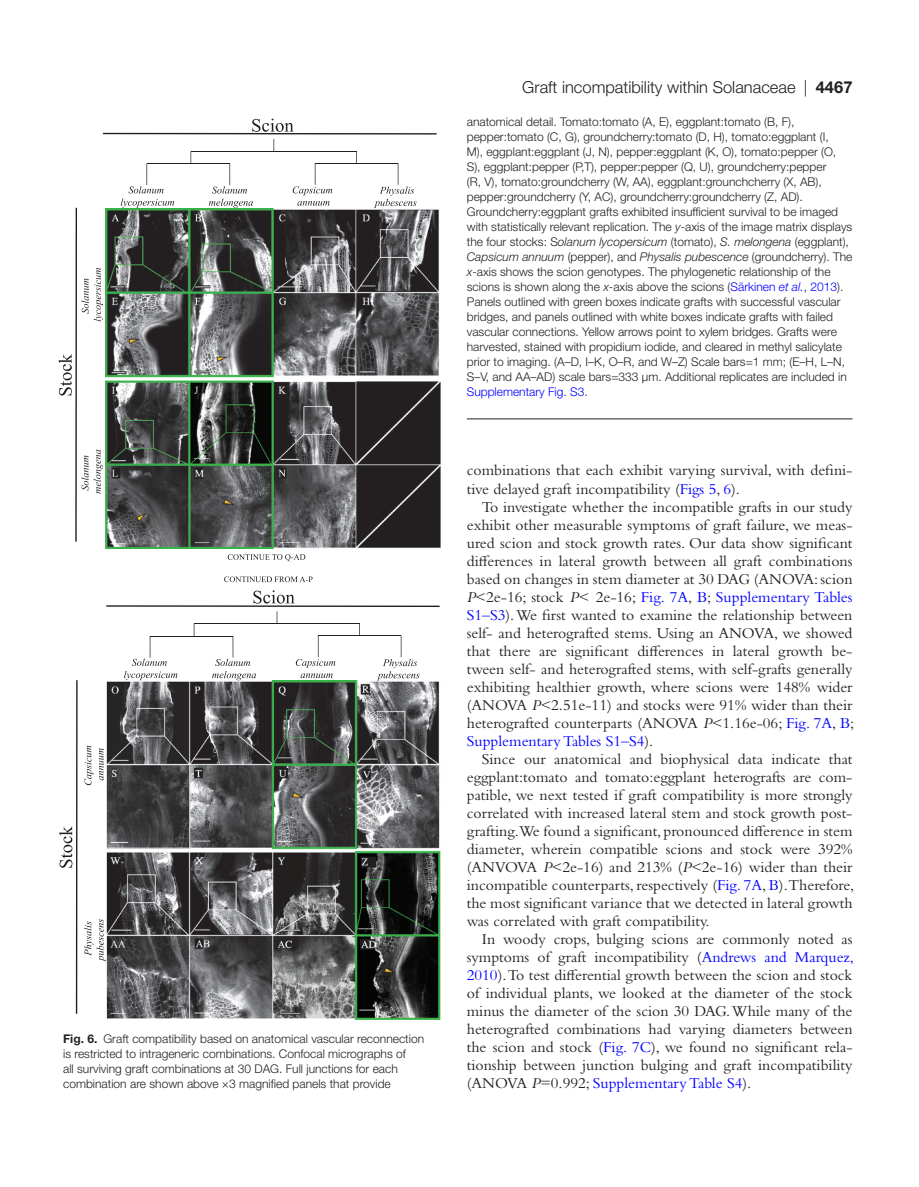
<style>
.page{position:relative;width:919px;height:1187px;background:#fff}
.page>*{position:absolute;margin:0;border:0;box-sizing:border-box;transform-origin:0 0}
.t1{font:300 16.5px "Helvetica Neue LT Std";color:#231f20}
.t2{font:15.75px/18px "Bembo Std";color:#231f20;text-align:justify}
.t3{font:300 12px/15px "Helvetica Neue LT Std";color:#231f20}
.s1{font-weight:700}
.s2{font-style:italic}
.s3{color:#00f}
.s4{font-style:italic;color:#00f}
</style>
<div class="page">
<img style="left:105px;top:208px;width:335px;height:340px">
<img style="left:107px;top:680px;width:334px;height:339px">
<svg style="left:297px;top:201px;width:32px;height:5px"></svg>
<svg style="left:81px;top:268px;width:22px;height:53px"></svg>
<svg style="left:59px;top:354px;width:13px;height:41px"></svg>
<hr style="left:75px;top:208px;width:2px;height:333px;background:#231f20">
<hr style="left:103px;top:133px;width:333px;height:1px;background:#231f20">
<hr style="left:147px;top:163px;width:83px;height:1px;background:#231f20">
<svg style="left:293px;top:163px;width:39px;height:32px"></svg>
<svg style="left:374px;top:163px;width:42px;height:45px"></svg>
<svg style="left:121px;top:163px;width:53px;height:45px"></svg>
<svg style="left:209px;top:163px;width:44px;height:45px"></svg>
<hr style="left:315px;top:163px;width:83px;height:1px;background:#231f20">
<svg style="left:190px;top:151px;width:1px;height:12px"></svg>
<hr style="left:191px;top:151px;width:165px;height:1px;background:#231f20">
<svg style="left:356px;top:151px;width:1px;height:12px"></svg>
<svg style="left:273px;top:139px;width:1px;height:12px"></svg>
<svg style="left:81px;top:449px;width:22px;height:44px"></svg>
<svg style="left:252px;top:118px;width:41px;height:14px"></svg>
<svg style="left:228px;top:554px;width:77px;height:7px"></svg>
<svg style="left:59px;top:826px;width:13px;height:41px"></svg>
<hr style="left:76px;top:680px;width:2px;height:333px;background:#231f20">
<svg style="left:84px;top:919px;width:22px;height:42px"></svg>
<svg style="left:84px;top:745px;width:9px;height:40px"></svg>
<svg style="left:99px;top:748px;width:5px;height:32px"></svg>
<svg style="left:253px;top:590px;width:41px;height:13px"></svg>
<hr style="left:106px;top:605px;width:333px;height:2px;background:#231f20">
<hr style="left:150px;top:635px;width:83px;height:1px;background:#231f20">
<svg style="left:296px;top:635px;width:39px;height:43px"></svg>
<svg style="left:377px;top:635px;width:42px;height:45px"></svg>
<svg style="left:124px;top:636px;width:53px;height:44px"></svg>
<svg style="left:212px;top:636px;width:44px;height:44px"></svg>
<hr style="left:318px;top:635px;width:83px;height:1px;background:#231f20">
<svg style="left:194px;top:624px;width:1px;height:12px"></svg>
<hr style="left:194px;top:623px;width:165px;height:1px;background:#231f20">
<svg style="left:359px;top:623px;width:1px;height:12px"></svg>
<svg style="left:276px;top:611px;width:1px;height:12px"></svg>
<svg style="left:224px;top:576px;width:88px;height:6px"></svg>
<hr style="left:467px;top:418px;width:385px;height:1px;background:#231f20">
<p class="t3" style="left:63px;top:1030px;width:362px"><span class="s1">Fig. 6.</span> Graft compatibility based on anatomical vascular reconnection is restricted to intrageneric combinations. Confocal micrographs of<br>all surviving graft combinations at 30 DAG. Full junctions for each combination are shown above ×3 magnified panels that provide</p>
<p class="t1" style="left:522px;top:77px;width:332px">Graft incompatibility within Solanaceae | <span class="s1">4467</span></p>
<p class="t3" style="left:467px;top:114px;width:387px">anatomical detail. Tomato:tomato (A, E), eggplant:tomato (B, F), pepper:tomato (C, G), groundcherry:tomato (D, H), tomato:eggplant (I,<br>M), eggplant:eggplant (J, N), pepper:eggplant (K, O), tomato:pepper (O, S), eggplant:pepper (P,T), pepper:pepper (Q, U), groundcherry:pepper<br>(R, V), tomato:groundcherry (W, AA), eggplant:grounchcherry (X, AB), pepper:groundcherry (Y, AC), groundcherry:groundcherry (Z, AD).<br>Groundcherry:eggplant grafts exhibited insufficient survival to be imaged with statistically relevant replication. The <span class="s2">y</span>-axis of the image matrix displays the four stocks: S<span class="s2">olanum lycopersicum</span> (tomato), <span class="s2">S. melongena</span> (eggplant), <span class="s2">Capsicum annuum</span> (pepper), and <span class="s2">Physalis pubescence</span> (groundcherry). The <span class="s2">x</span>-axis shows the scion genotypes. The phylogenetic relationship of the scions is shown along the <span class="s2">x</span>-axis above the scions (<span class="s3">Särkinen</span> <span class="s4">et al.</span><span class="s3">, 2013</span>).<br>Panels outlined with green boxes indicate grafts with successful vascular bridges, and panels outlined with white boxes indicate grafts with failed vascular connections. Yellow arrows point to xylem bridges. Grafts were harvested, stained with propidium iodide, and cleared in methyl salicylate prior to imaging. (A–D, I–K, O–R, and W–Z) Scale bars=1 mm; (E–H, L–N, S–V, and AA–AD) scale bars=333 µm. Additional replicates are included in <span class="s3">Supplementary Fig. S3</span>.</p>
<p class="t2" style="left:467px;top:461px;width:387px">combinations that each exhibit varying survival, with defini&shy;tive delayed graft incompatibility (<span class="s3">Figs 5</span>, <span class="s3">6</span>).</p>
<p class="t2" style="left:467px;top:497px;width:389px;text-indent:15px">To investigate whether the incompatible grafts in our study exhibit other measurable symptoms of graft failure, we meas&shy;ured scion and stock growth rates. Our data show significant differences in lateral growth between all graft combinations based on changes in stem diameter at 30 DAG (ANOVA: scion <span class="s2">P</span>&lt;2e-16; stock <span class="s2">P</span>&lt; 2e-16; <span class="s3">Fig. 7A</span>, <span class="s3">B</span>; <span class="s3">Supplementary Tables S1–S3</span>). We first wanted to examine the relationship between self- and heterografted stems. Using an ANOVA, we showed that there are significant differences in lateral growth be&shy;tween self- and heterografted stems, with self-grafts generally exhibiting healthier growth, where scions were 148% wider (ANOVA <span class="s2">P</span>&lt;2.51e-11) and stocks were 91% wider than their heterografted counterparts (ANOVA <span class="s2">P</span>&lt;1.16e-06; <span class="s3">Fig. 7A</span>, <span class="s3">B</span>; <span class="s3">Supplementary Tables S1–S4</span>).</p>
<p class="t2" style="left:467px;top:749px;width:389px;text-indent:15px">Since our anatomical and biophysical data indicate that eggplant:tomato and tomato:eggplant heterografts are com&shy;patible, we next tested if graft compatibility is more strongly correlated with increased lateral stem and stock growth post&shy;grafting.We found a significant, pronounced difference in stem diameter, wherein compatible scions and stock were 392% (ANVOVA <span class="s2">P</span>&lt;2e-16) and 213% (<span class="s2">P</span>&lt;2e-16) wider than their incompatible counterparts, respectively (<span class="s3">Fig. 7A</span>, <span class="s3">B</span>).Therefore, the most significant variance that we detected in lateral growth was correlated with graft compatibility.</p>
<p class="t2" style="left:467px;top:929px;width:389px;text-indent:15px">In woody crops, bulging scions are commonly noted as symptoms of graft incompatibility (<span class="s3">Andrews and Marquez, 2010</span>). To test differential growth between the scion and stock of individual plants, we looked at the diameter of the stock minus the diameter of the scion 30 DAG. While many of the heterografted combinations had varying diameters between the scion and stock (<span class="s3">Fig. 7C</span>), we found no significant rela&shy;tionship between junction bulging and graft incompatibility (ANOVA <span class="s2">P</span>=0.992; <span class="s3">Supplementary Table S4</span>).</p>
</div>
